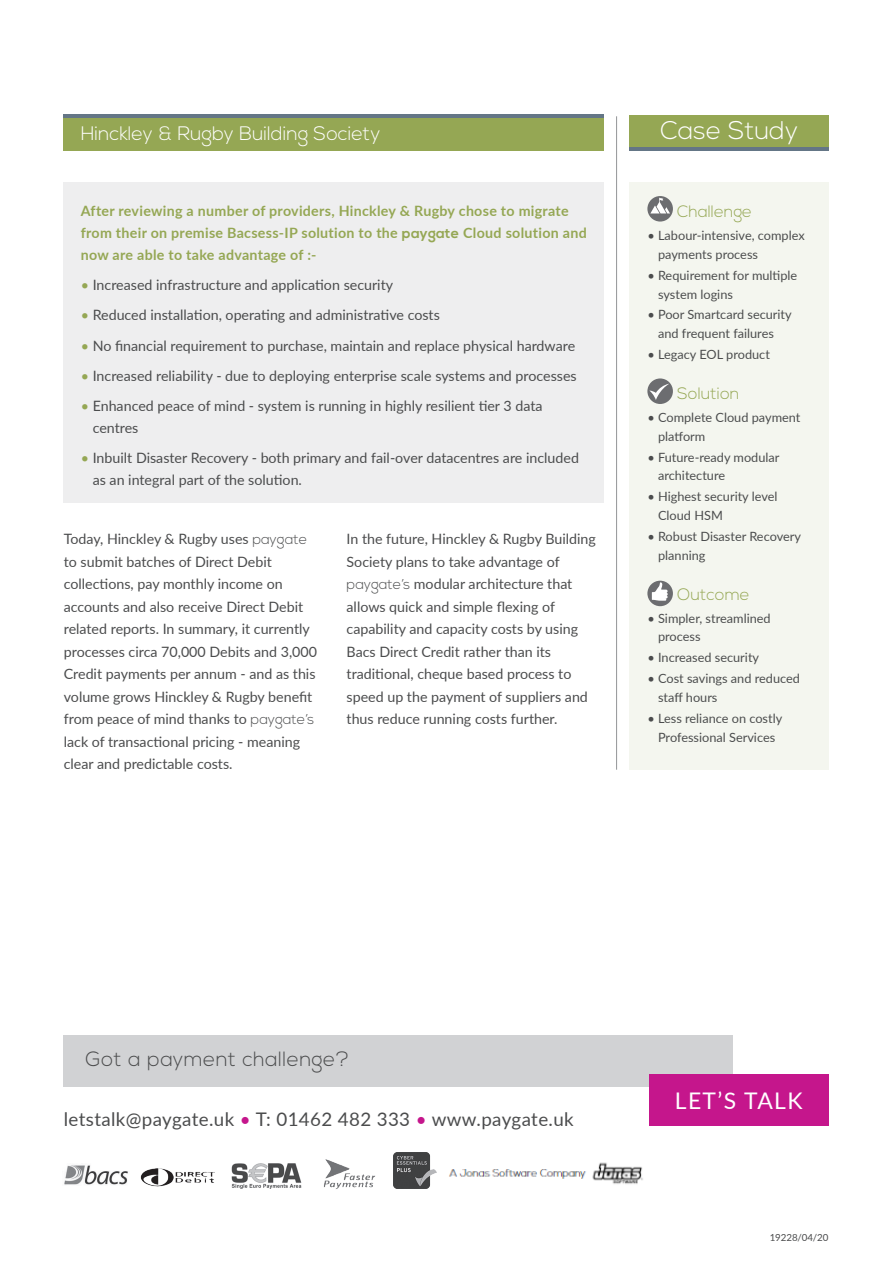
<style>
.page{position:relative;width:893px;height:1263px;background:#fff}
.page>*{position:absolute;margin:0;border:0;box-sizing:border-box;transform-origin:0 0}
.t1{font:300 25.5px "Nexa";color:#fff}
.t2{font:22.95px "Lato";letter-spacing:.06em;color:#fff}
.t3{font:300 20.7px "Nexa";letter-spacing:.02em;color:#4b4c4d}
.t4{font:300 19.5px "Nexa";color:#fff}
.t5{font:18.75px "Lato";letter-spacing:.02em;color:#4b4c4d}
.t6{font:300 16.5px "Nexa";color:#95a754}
.t7{font:14.25px/22.5px "Lato";color:#4b4c4d}
.t8{font:700 14.25px/21.8px "Lato";letter-spacing:.02em;color:#95a754}
.t9{font:12.75px/18.8px "Lato";color:#4b4c4d}
.t10{font:9.75px "Lato";letter-spacing:-.01em;color:#4b4c4d}
.s1{font-family:"Nexa"}
.s2{color:#95a754}
.s3{font-family:"Nexa";font-weight:300}
.s4{color:#c5168c}
</style>
<div class="page">
<div style="left:64px;top:182px;width:540px;height:321px;background:#eeeeef"></div>
<div style="left:64px;top:118px;width:540px;height:33px;background:#95a754"></div>
<hr style="left:64px;top:115px;width:540px;height:3px;background:#647686">
<hr style="left:616px;top:116px;width:1px;height:654px;background:#939598">
<div style="left:629px;top:182px;width:200px;height:588px;background:#f4f6ef"></div>
<svg style="left:647px;top:196px;width:26px;height:26px"></svg>
<svg style="left:650px;top:198px;width:20px;height:15px"></svg>
<svg style="left:647px;top:378px;width:26px;height:26px"></svg>
<svg style="left:649px;top:384px;width:20px;height:16px"></svg>
<div style="left:647px;top:581px;width:26px;height:25px;background:#6c6d70;border-radius:50%"></div>
<svg style="left:652px;top:582px;width:16px;height:19px"></svg>
<div style="left:629px;top:115px;width:200px;height:32px;background:#95a754"></div>
<hr style="left:629px;top:147px;width:200px;height:4px;background:#647686">
<div style="left:64px;top:1035px;width:669px;height:52px;background:#d1d2d4"></div>
<div style="left:649px;top:1074px;width:179px;height:52px;background:#c5168c"></div>
<img style="left:140px;top:1168px;width:75px;height:19px">
<img style="left:324px;top:1159px;width:51px;height:30px">
<img style="left:64px;top:1165px;width:64px;height:20px">
<img style="left:232px;top:1163px;width:70px;height:25px">
<img style="left:394px;top:1152px;width:43px;height:36px">
<img style="left:448px;top:1162px;width:195px;height:22px">
<p class="t4" style="left:81px;top:123px;width:301px">Hinckley &amp; Rugby Building Society</p>
<p class="t8" style="left:81px;top:200px;width:507px">After reviewing a number of providers, Hinckley &amp; Rugby chose to migrate from their on premise Bacsess-IP solution to the <span class="s1">paygate</span> Cloud solution and now are able to take advantage of :-</p>
<p class="t7" style="left:81px;top:273px;width:314px"><span class="s2">•</span> Increased infrastructure and application security</p>
<p class="t7" style="left:81px;top:303px;width:361px"><span class="s2">•</span> Reduced installation, operating and administrative costs</p>
<p class="t7" style="left:81px;top:333px;width:496px"><span class="s2">•</span> No financial requirement to purchase, maintain and replace physical hardware</p>
<p class="t7" style="left:81px;top:364px;width:497px"><span class="s2">•</span> Increased reliability - due to deploying enterprise scale systems and processes</p>
<p class="t7" style="left:93px;top:394px;width:451px;line-height:21.8px;text-indent:-12px"><span class="s2">•</span> Enhanced peace of mind - system is running in highly resilient tier 3 data centres</p>
<p class="t7" style="left:93px;top:446px;width:488px;line-height:21.8px;text-indent:-12px"><span class="s2">•</span> Inbuilt Disaster Recovery - both primary and fail-over datacentres are included as an integral part of the solution.</p>
<p class="t7" style="left:64px;top:527px;width:255px">Today, Hinckley &amp; Rugby uses <span class="s3">paygate </span>to submit batches of Direct Debit collections, pay monthly income on accounts and also receive Direct Debit related reports. In summary, it currently processes circa 70,000 Debits and 3,000<br>Credit payments per annum - and as this volume grows Hinckley &amp; Rugby benefit from peace of mind thanks to <span class="s3">paygate’s </span>lack of transactional pricing - meaning clear and predictable costs.</p>
<p class="t7" style="left:347px;top:527px;width:251px">In the future, Hinckley &amp; Rugby Building Society plans to take advantage of <span class="s3">paygate’s</span> modular architecture that allows quick and simple flexing of capability and capacity costs by using Bacs Direct Credit rather than its traditional, cheque based process to speed up the payment of suppliers and thus reduce running costs further.</p>
<p class="t1" style="left:660px;top:116px;width:139px">Case Study</p>
<p class="t6" style="left:677px;top:202px;width:76px">Challenge</p>
<p class="t9" style="left:658px;top:226px;width:148px;text-indent:-11px">• Labour-intensive, complex payments process</p>
<p class="t9" style="left:658px;top:265px;width:141px;text-indent:-11px">• Requirement for multiple system logins</p>
<p class="t9" style="left:647px;top:305px;width:146px;text-align:center">• Poor Smartcard security and frequent failures</p>
<p class="t9" style="left:647px;top:344px;width:124px">• Legacy EOL product</p>
<p class="t6" style="left:677px;top:384px;width:64px">Solution</p>
<p class="t9" style="left:658px;top:407px;width:144px;text-indent:-11px">• Complete Cloud payment platform</p>
<p class="t9" style="left:658px;top:447px;width:123px;text-indent:-11px">• Future-ready modular architecture</p>
<p class="t9" style="left:658px;top:487px;width:121px;text-indent:-11px">• Highest security level<br>Cloud HSM</p>
<p class="t9" style="left:658px;top:526px;width:144px;text-indent:-11px">• Robust Disaster Recovery planning</p>
<p class="t6" style="left:677px;top:584px;width:74px">Outcome</p>
<p class="t9" style="left:658px;top:608px;width:114px;text-indent:-11px">• Simpler, streamlined process</p>
<p class="t9" style="left:647px;top:648px;width:113px">• Increased security</p>
<p class="t9" style="left:658px;top:669px;width:143px;text-indent:-11px">• Cost savings and reduced staff hours</p>
<p class="t9" style="left:647px;top:708px;width:136px;text-align:center">• Less reliance on costly<br>Professional Services</p>
<p class="t3" style="left:85px;top:1047px;width:265px">Got a payment challenge?</p>
<p class="t5" style="left:64px;top:1105px;width:511px">letstalk@paygate.uk <span class="s4">•</span> T: 01462 482 333 <span class="s4">•</span> www.paygate.uk</p>
<p class="t2" style="left:675px;top:1084px;width:129px">LET’S TALK</p>
<p class="t10" style="left:770px;top:1230px;width:60px">19228/04/20</p>
</div>
